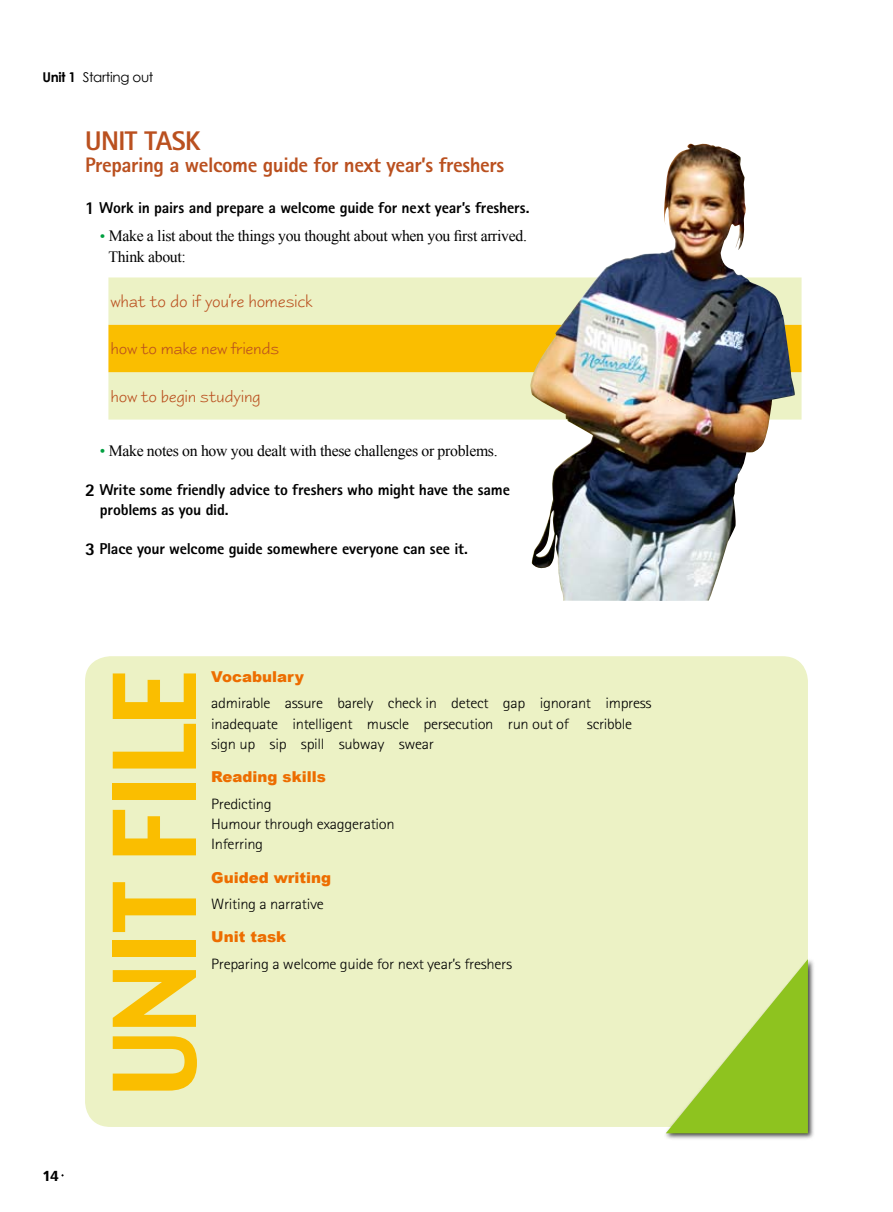
<style>
.page{position:relative;width:893px;height:1212px;background:#fff}
.page>*{position:absolute;margin:0;border:0;box-sizing:border-box;transform-origin:0 0}
.t1{font:111px "Charcoal CY";letter-spacing:-.03em;color:#fabe00;scale:.9 1}
.t2{font:800 27px "Rotis Sans Serif";letter-spacing:-.02em;color:#ba501f}
.t3{font:800 21px "Rotis Sans Serif";letter-spacing:-.02em;color:#ba501f}
.t4{font:18px "Taffy";letter-spacing:-.02em;color:#ba501f}
.t5{font:17.1px "Taffy";letter-spacing:-.02em;color:#ba501f;scale:1.05 1}
.t6{font:800 15.75px/19.8px "Rotis Sans Serif";letter-spacing:-.015em;color:#000}
.t7{font:15.75px/21px "Times New Roman";letter-spacing:-.02em;color:#000}
.t8{font:300 15px/20.4px "Rotis Sans Serif";letter-spacing:-.02em;color:#000;scale:1.1 1}
.t9{font:900 15px "Arial";color:#ed6d00}
.t10{font:13.5px "Century Gothic";letter-spacing:-.025em;color:#000}
.t11{font:13.5px "Charcoal CY";color:#000}
.s1{font-weight:700}
.s2{font-size:18px}
.s3{font-size:15px;color:#00a040}
.s4{color:#00a040}
</style>
<div class="page">
<div style="left:85px;top:656px;width:723px;height:471px;background:#ecf2c5"></div>
<div style="left:664px;top:957px;width:151px;height:184px;background:#000;opacity:.75"></div>
<svg style="left:666px;top:959px;width:142px;height:174px;background:#bdda72"></svg>
<div style="left:108px;top:277px;width:693px;height:143px;background:#ecf2c5"></div>
<div style="left:108px;top:325px;width:693px;height:47px;background:#fabe00"></div>
<img style="left:530px;top:143px;width:265px;height:457px">
<p class="t10" style="left:43px;top:68px;width:112px"><span class="s1">Unit 1</span> Starting out</p>
<h2 class="t2" style="left:85px;top:124px;width:117px">UNIT TASK</h2>
<h3 class="t3" style="left:85px;top:152px;width:421px">Preparing a welcome guide for next year’s freshers</h3>
<p class="t6" style="left:85px;top:198px;width:446px"><span class="s2">1</span> Work in pairs and prepare a welcome guide for next year’s freshers.</p>
<p class="t7" style="left:108px;top:225px;width:420px;text-indent:-9px"><span class="s3">•</span> Make a list about the things you thought about when you first arrived.<br>Think about:</p>
<p class="t4" style="left:111px;top:290px;width:203px">what to do if you’re homesick</p>
<p class="t5" style="left:111px;top:338px;width:162px">how to make new friends</p>
<p class="t5" style="left:111px;top:386px;width:145px">how to begin studying</p>
<p class="t7" style="left:100px;top:440px;width:399px"><span class="s4">•</span> Make notes on how you dealt with these challenges or problems.</p>
<p class="t6" style="left:100px;top:480px;width:412px;text-indent:-15px"><span class="s2">2</span> Write some friendly advice to freshers who might have the same problems as you did.</p>
<p class="t6" style="left:85px;top:539px;width:384px"><span class="s2">3</span> Place your welcome guide somewhere everyone can see it.</p>
<p class="t11" style="left:42px;top:1167px;width:17px">14</p>
<h1 class="t1" style="left:85px;top:1097px;width:478px;rotate:-90deg">UNIT FILE</h1>
<p class="t9" style="left:211px;top:668px;width:94px">Vocabulary</p>
<p class="t8" style="left:211px;top:693px;width:402px">admirable assure barely check in detect gap ignorant impress inadequate intelligent muscle persecution run out of scribble sign up sip spill subway swear</p>
<p class="t9" style="left:211px;top:769px;width:116px">Reading skills</p>
<p class="t8" style="left:211px;top:793px;width:168px">Predicting<br>Humour through exaggeration<br>Inferring</p>
<p class="t9" style="left:211px;top:869px;width:121px">Guided writing</p>
<p class="t8" style="left:211px;top:894px;width:104px">Writing a narrative</p>
<p class="t9" style="left:211px;top:929px;width:76px">Unit task</p>
<p class="t8" style="left:211px;top:953px;width:275px">Preparing a welcome guide for next year’s freshers</p>
</div>
